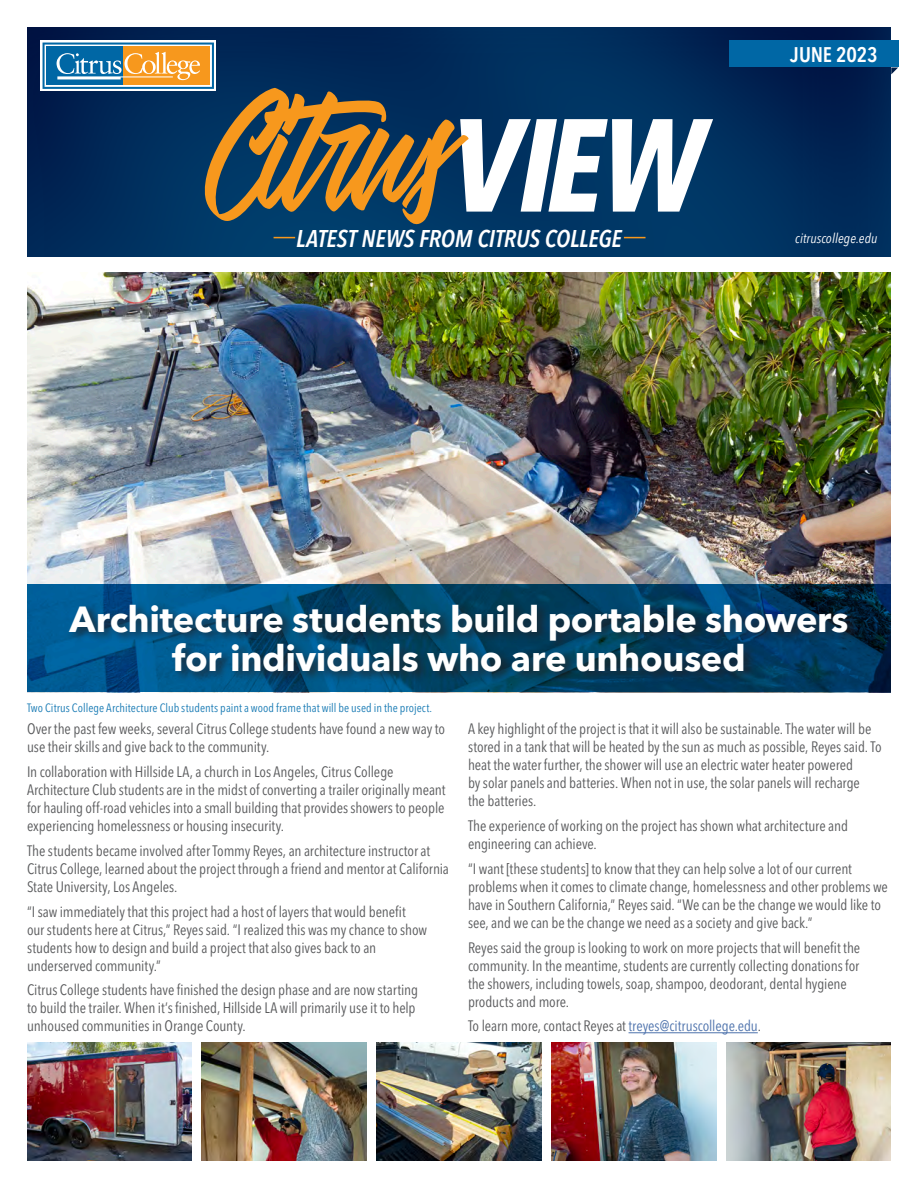
<style>
.page{position:relative;width:918px;height:1188px;background:#fff}
.page>*{position:absolute;margin:0;border:0;box-sizing:border-box;transform-origin:0 0}
.t1{font:148.05px "Adevale";color:#f7981d}
.t2{font:italic 700 condensed 130.65px "Avenir Next LT Pro";color:#fff}
.t3{font:700 36px/39px "Avenir Next LT Pro";letter-spacing:-.01em;color:#fff;text-align:center}
.t4{font:italic 600 condensed 24px "Avenir Next LT Pro";letter-spacing:-.005em;color:#fff}
.t5{font:600 condensed 21px "Avenir Next LT Pro";letter-spacing:-.005em;color:#fff}
.t6{font:condensed 15px/18px "Avenir Next LT Pro";letter-spacing:-.005em;color:#57585a}
.t7{font:italic condensed 13.65px "Avenir Next LT Pro";letter-spacing:.005em;color:#fff}
.t8{font:condensed 12px "Avenir Next LT Pro";letter-spacing:.005em;color:#177ab4}
.s1{color:#4d72ac}
</style>
<div class="page">
<img style="left:27px;top:273px;width:864px;height:311px">
<svg style="left:27px;top:584px;width:864px;height:108px;background:#004671"></svg>
<img style="left:27px;top:27px;width:864px;height:229px">
<svg style="left:40px;top:40px;width:176px;height:51px"></svg>
<svg style="left:43px;top:43px;width:171px;height:46px;background:#939a87"></svg>
<svg style="left:891px;top:68px;width:7px;height:6px"></svg>
<div style="left:729px;top:40px;width:169px;height:28px;background:#0067a5"></div>
<svg style="left:624px;top:237px;width:22px;height:1px"></svg>
<svg style="left:274px;top:237px;width:21px;height:1px"></svg>
<hr style="left:629px;top:1032px;width:129px;height:1px;background:#4d72ac">
<div style="left:68px;top:601px;width:793px;height:83px;background:#231f20;opacity:.75"></div>
<img style="left:202px;top:1042px;width:164px;height:119px">
<img style="left:27px;top:1042px;width:164px;height:119px">
<img style="left:727px;top:1042px;width:164px;height:119px">
<img style="left:377px;top:1042px;width:164px;height:119px">
<img style="left:552px;top:1042px;width:164px;height:119px">
<p class="t1" style="left:204px;top:45px;width:240px">Citrus</p>
<p class="t4" style="left:296px;top:224px;width:327px">LATEST NEWS FROM CITRUS COLLEGE</p>
<p class="t2" style="left:450px;top:86px;width:255px">VIEW</p>
<p class="t5" style="left:790px;top:42px;width:89px">JUNE 2023</p>
<p class="t7" style="left:795px;top:230px;width:84px">citruscollege.edu</p>
<p class="t3" style="left:69px;top:600px;width:781px">Architecture students build portable showers for individuals who are unhoused</p>
<p class="t8" style="left:27px;top:701px;width:407px">Two Citrus College Architecture Club students paint a wood frame that will be used in the project.</p>
<p class="t6" style="left:27px;top:720px;width:420px">Over the past few weeks, several Citrus College students have found a new way to use their skills and give back to the community.</p>
<p class="t6" style="left:27px;top:763px;width:420px">In collaboration with Hillside LA, a church in Los Angeles, Citrus College Architecture Club students are in the midst of converting a trailer originally meant for hauling off-road vehicles into a small building that provides showers to people experiencing homelessness or housing insecurity.</p>
<p class="t6" style="left:27px;top:842px;width:424px">The students became involved after Tommy Reyes, an architecture instructor at<br>Citrus College, learned about the project through a friend and mentor at California<br>State University, Los Angeles.</p>
<p class="t6" style="left:27px;top:902px;width:402px">“I saw immediately that this project had a host of layers that would benefit<br>our students here at Citrus,” Reyes said. “I realized this was my chance to show students how to design and build a project that also gives back to an underserved community.”</p>
<p class="t6" style="left:27px;top:981px;width:393px">Citrus College students have finished the design phase and are now starting to build the trailer. When it’s finished, Hillside LA will primarily use it to help unhoused communities in Orange County.</p>
<p class="t6" style="left:468px;top:720px;width:415px">A key highlight of the project is that it will also be sustainable. The water will be stored in a tank that will be heated by the sun as much as possible, Reyes said. To heat the water further, the shower will use an electric water heater powered<br>by solar panels and batteries. When not in use, the solar panels will recharge<br>the batteries.</p>
<p class="t6" style="left:468px;top:817px;width:382px">The experience of working on the project has shown what architecture and engineering can achieve.</p>
<p class="t6" style="left:468px;top:860px;width:421px">“I want [these students] to know that they can help solve a lot of our current problems when it comes to climate change, homelessness and other problems we have in Southern California,” Reyes said. “We can be the change we would like to see, and we can be the change we need as a society and give back.”</p>
<p class="t6" style="left:468px;top:938px;width:394px">Reyes said the group is looking to work on more projects that will benefit the community. In the meantime, students are currently collecting donations for the showers, including towels, soap, shampoo, deodorant, dental hygiene products and more.</p>
<p class="t6" style="left:468px;top:1017px;width:295px">To learn more, contact Reyes at <span class="s1">treyes@citruscollege.edu</span>.</p>
</div>
